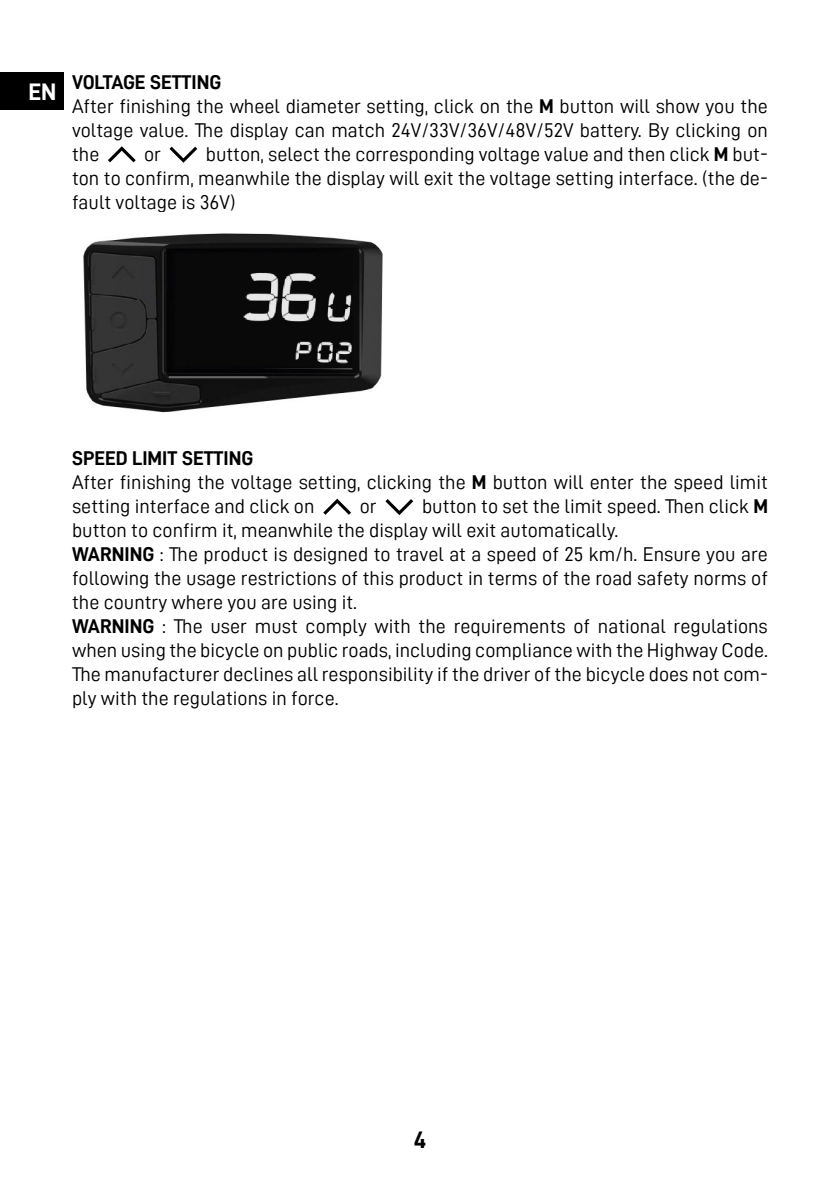
<style>
.page{position:relative;width:840px;height:1191px;background:#fff}
.page>*{position:absolute;margin:0;border:0;box-sizing:border-box;transform-origin:0 0}
.t1{font:24px "D DIN Bold";color:#fff}
.t2{font:24px "D DIN Bold";color:#000}
.t3{font:20px/24px "D DIN";color:#000;text-align:justify}
.t4{font:20px "D DIN Bold";color:#000}
.s1{font-family:"D DIN Bold"}
</style>
<div class="page">
<div style="left:0;top:72px;width:64px;height:37px;background:#000"></div>
<svg style="left:108px;top:146px;width:28px;height:16px"></svg>
<svg style="left:169px;top:147px;width:28px;height:16px"></svg>
<img style="left:83px;top:233px;width:300px;height:180px">
<svg style="left:323px;top:498px;width:28px;height:17px"></svg>
<svg style="left:385px;top:499px;width:28px;height:16px"></svg>
<p class="t1" style="left:28px;top:78px;width:29px">EN</p>
<p class="t4" style="left:72px;top:71px;width:151px">VOLTAGE SETTING</p>
<p class="t3" style="left:72px;top:93px;width:697px">After finishing the wheel diameter setting, click on the <span class="s1">M</span> button will show you the voltage value. The display can match 24V/33V/36V/48V/52V battery. By clicking on the</p>
<p class="t3" style="left:72px;top:141px;width:697px;text-indent:134px">button, select the corresponding voltage value and then click <span class="s1">M</span> but&shy;ton to confirm, meanwhile the display will exit the voltage setting interface. (the de&shy;fault voltage is 36V)</p>
<p class="t3" style="left:144px;top:141px;width:18px">or</p>
<p class="t4" style="left:72px;top:447px;width:183px">SPEED LIMIT SETTING</p>
<p class="t3" style="left:72px;top:470px;width:697px">After finishing the voltage setting, clicking the <span class="s1">M</span> button will enter the speed limit setting interface and click on</p>
<p class="t3" style="left:72px;top:494px;width:697px;text-align:left;text-indent:350px">button to set the limit speed. Then click <span class="s1">M </span>button to confirm it, meanwhile the display will exit automatically.<br><span class="s1">WARNING</span> : The product is designed to travel at a speed of 25 km/h. Ensure you are following the usage restrictions of this product in terms of the road safety norms of the country where you are using it.<br><span class="s1">WARNING</span> : The user must comply with the requirements of national regulations when using the bicycle on public roads, including compliance with the Highway Code.<br>The manufacturer declines all responsibility if the driver of the bicycle does not com&shy;ply with the regulations in force.</p>
<p class="t3" style="left:359px;top:494px;width:18px">or</p>
<p class="t2" style="left:413px;top:1126px;width:14px">4</p>
</div>
